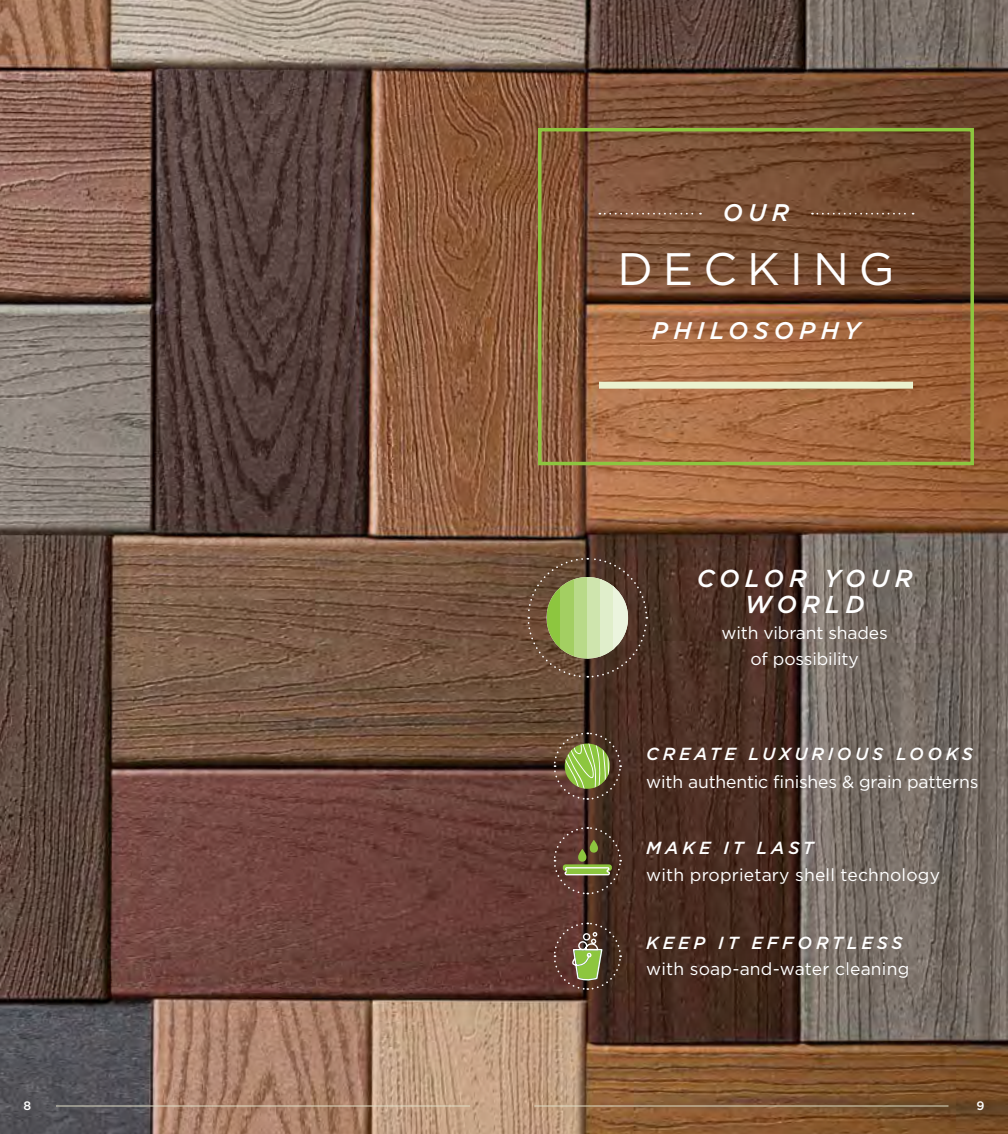
<style>
.page{position:relative;width:1008px;height:1134px;background:#fff}
.page>*{position:absolute;margin:0;border:0;box-sizing:border-box;transform-origin:0 0}
.t1{font:45.5px "Gotham";letter-spacing:.22em;color:#fff}
.t2{font:italic 500 24.5px/26.2px "Gotham";letter-spacing:.21em;color:#fff;text-align:center}
.t3{font:italic 500 24.15px "Gotham";letter-spacing:.22em;color:#fff}
.t4{font:17.5px/26.2px "Gotham";letter-spacing:-.01em;color:#fff;text-align:center}
.t5{font:17.5px "Gotham";letter-spacing:.01em;color:#fff}
.t6{font:italic 500 17.5px "Gotham";letter-spacing:.21em;color:#fff}
.t7{font:500 12.25px "Gotham";color:#fff}
</style>
<div class="page">
<img style="left:0;top:0;width:1008px;height:1134px">
<hr style="left:56px;top:1106px;width:414px;height:1px;background:#e0dec6">
<hr style="left:534px;top:1106px;width:414px;height:1px;background:#e0dec6">
<div style="left:538px;top:128px;width:436px;height:337px;border:4px solid #8dc63f"></div>
<div style="left:599px;top:382px;width:314px;height:7px;background:#ebf2cf"></div>
<svg style="left:599px;top:213px;width:102px;height:2px"></svg>
<svg style="left:812px;top:213px;width:102px;height:2px"></svg>
<svg style="left:553px;top:732px;width:69px;height:69px;background:#716e3f"></svg>
<svg style="left:553px;top:826px;width:69px;height:69px;background:#5f4a33"></svg>
<svg style="left:527px;top:557px;width:121px;height:122px;background:#807955"></svg>
<svg style="left:553px;top:922px;width:69px;height:69px;background:#63513a"></svg>
<h3 class="t3" style="left:723px;top:199px;width:68px">OUR</h3>
<h1 class="t1" style="left:617px;top:244px;width:279px">DECKING</h1>
<h3 class="t3" style="left:652px;top:316px;width:210px">PHILOSOPHY</h3>
<h2 class="t2" style="left:697px;top:565px;width:217px">COLOR YOUR<br>WORLD</h2>
<p class="t4" style="left:721px;top:620px;width:168px">with vibrant shades of possibility</p>
<p class="t6" style="left:646px;top:744px;width:328px">CREATE LUXURIOUS LOOKS</p>
<p class="t4" style="left:646px;top:769px;width:334px">with authentic finishes &amp; grain patterns</p>
<p class="t6" style="left:646px;top:838px;width:169px">MAKE IT LAST</p>
<p class="t5" style="left:646px;top:865px;width:295px">with proprietary shell technology</p>
<p class="t6" style="left:646px;top:933px;width:258px">KEEP IT EFFORTLESS</p>
<p class="t5" style="left:646px;top:959px;width:265px">with soap-and-water cleaning</p>
<p class="t7" style="left:24px;top:1099px;width:9px">8</p>
<p class="t7" style="left:976px;top:1099px;width:10px">9</p>
</div>
